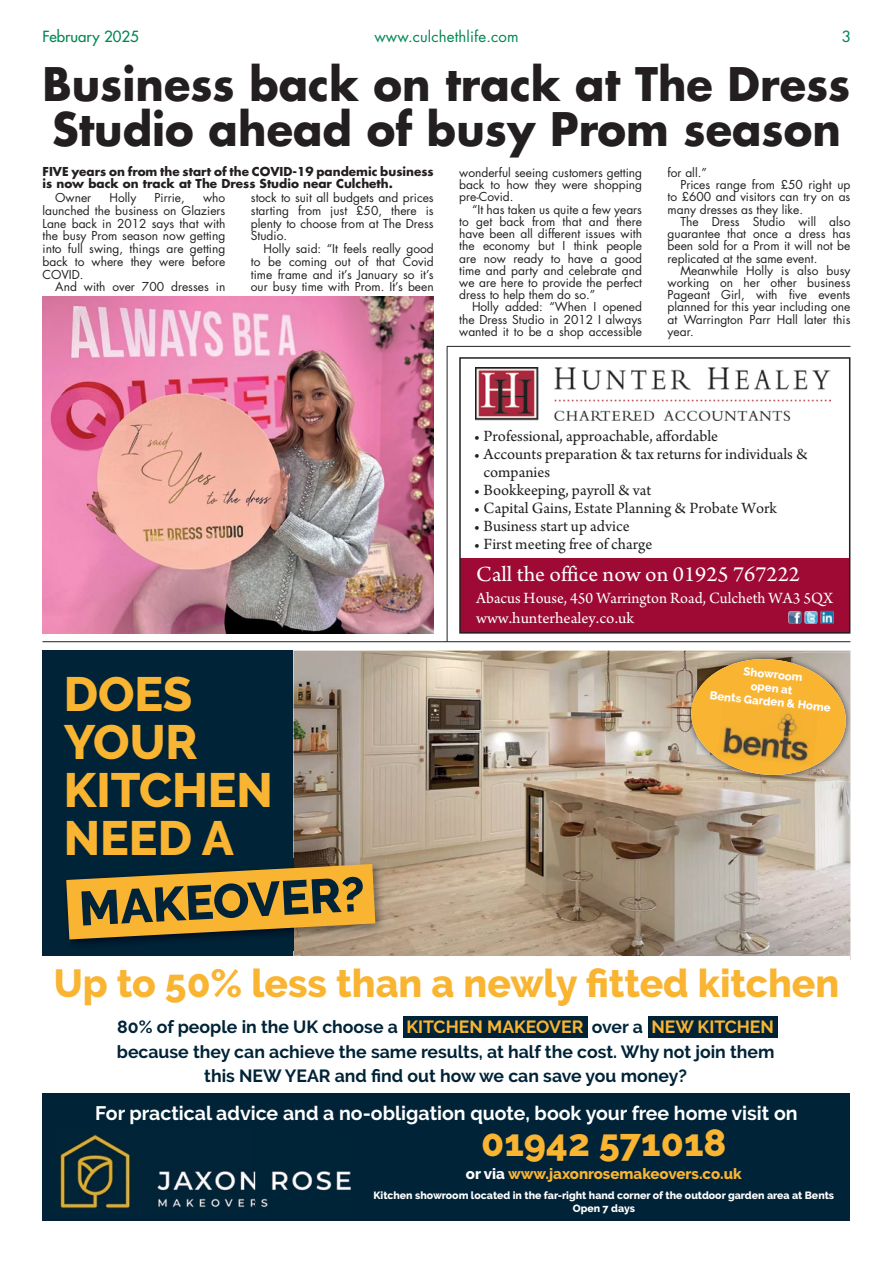
<style>
.page{position:relative;width:893px;height:1263px;background:#fff}
.page>*{position:absolute;margin:0;border:0;box-sizing:border-box;transform-origin:0 0}
.t1{font:800 48px/48px "Raleway";color:#f9b432}
.t2{font:800 48px "Raleway";color:#002337}
.t3{font:700 45px/45px "Futura Std";color:#231f20;scale:.96 1}
.t4{font:800 39px "Raleway";color:#f9b432}
.t5{font:800 37.8px "Raleway";color:#f9b432}
.t6{font:22.8px "Arno Pro";color:#fff}
.t7{font:700 19.5px "Raleway";color:#fff}
.t8{font:700 17.7px/24.6px "Raleway";color:#002337;text-align:center}
.t9{font:16.5px/18.1px "Arno Pro";color:#231f20}
.t10{font:16.5px/20.5px "Arno Pro";color:#fff}
.t11{font:800 15px "Raleway";color:#f9b432}
.t12{font:15px "Futura Std";letter-spacing:.01em;color:#008752}
.t13{font:500 15px "Futura Std";color:#008752}
.t14{font:12px/12.8px "Futura Std";color:#231f20;text-align:justify}
.t15{font:700 12px/12px "Futura Std";color:#231f20}
.t16{font:800 11.4px/13.6px "Raleway";color:#fff;text-align:center}
.t17{font:800 10.5px/13.5px "Raleway";color:#fff;text-align:center}
.s1{color:#f9b432}
.s2{color:#fff}
</style>
<div class="page">
<hr style="left:43px;top:641px;width:807px;height:1px;background:#231f20">
<hr style="left:447px;top:346px;width:403px;height:1px;background:#231f20">
<hr style="left:447px;top:346px;width:1px;height:296px;background:#231f20">
<div style="left:460px;top:558px;width:389px;height:75px;background:#9e0a34"></div>
<div style="left:459px;top:357px;width:391px;height:277px;border:2px solid #231f20"></div>
<img style="left:476px;top:367px;width:354px;height:54px">
<img style="left:804px;top:611px;width:30px;height:13px">
<img style="left:293px;top:651px;width:557px;height:305px">
<div style="left:43px;top:651px;width:250px;height:341px;background:#002337"></div>
<div style="left:43px;top:1081px;width:807px;height:139px;background:#002337"></div>
<img style="left:69px;top:859px;width:318px;height:92px">
<svg style="left:66px;top:864px;width:309px;height:75px;background:#cc9935"></svg>
<div style="left:43px;top:957px;width:807px;height:136px;background:#fff"></div>
<div style="left:648px;top:1016px;width:130px;height:22px;background:#002337"></div>
<div style="left:403px;top:1016px;width:184px;height:22px;background:#002337"></div>
<img style="left:59px;top:1134px;width:292px;height:75px">
<img style="left:685px;top:653px;width:165px;height:128px">
<svg style="left:688px;top:655px;width:161px;height:124px;background:#d8ac5b"></svg>
<img style="left:717px;top:703px;width:101px;height:63px">
<img style="left:43px;top:297px;width:391px;height:337px">
<p class="t13" style="left:43px;top:27px;width:98px">February 2025</p>
<p class="t12" style="left:374px;top:27px;width:146px">www.culchethlife.com</p>
<p class="t13" style="left:842px;top:27px;width:10px">3</p>
<h2 class="t3" style="left:43px;top:61px;width:843px">Business back on track at The Dress<br>Studio ahead of busy Prom season</h2>
<p class="t15" style="left:43px;top:165px;width:393px">FIVE years on from the start of the COVID-19 pandemic business is now back on track at The Dress Studio near Culcheth.</p>
<p class="t14" style="left:55px;top:192px;width:38px">Owner</p>
<p class="t14" style="left:110px;top:192px;width:28px">Holly</p>
<p class="t14" style="left:155px;top:192px;width:32px">Pirrie,</p>
<p class="t14" style="left:459px;top:166px;width:184px;line-height:12.3px">wonderful seeing customers getting back to how they were shopping pre-Covid.</p>
<p class="t14" style="left:459px;top:203px;width:184px;line-height:12.3px;text-indent:13px">“It has taken us quite a few years to get back from that and there have been all different issues with the economy but I think people are now ready to have a good time and party and celebrate and we are here to provide the perfect dress to help them do so.”</p>
<p class="t14" style="left:459px;top:301px;width:184px;line-height:12.3px;text-indent:13px">Holly added: “When I opened the Dress Studio in 2012 I always wanted it to be a shop accessible</p>
<p class="t14" style="left:668px;top:166px;width:41px">for all.”</p>
<p class="t14" style="left:680px;top:178px;width:172px">Prices range from £50 right up</p>
<p class="t14" style="left:668px;top:191px;width:184px">to £600 and visitors can try on as</p>
<p class="t14" style="left:668px;top:203px;width:137px">many dresses as they like.</p>
<p class="t14" style="left:680px;top:215px;width:172px">The Dress Studio will also</p>
<p class="t14" style="left:668px;top:227px;width:184px">guarantee that once a dress has</p>
<p class="t14" style="left:668px;top:240px;width:184px">been sold for a Prom it will not be</p>
<p class="t14" style="left:668px;top:252px;width:151px">replicated at the same event.</p>
<p class="t14" style="left:680px;top:264px;width:172px">Meanwhile Holly is also busy</p>
<p class="t14" style="left:668px;top:276px;width:184px">working on her other business</p>
<p class="t14" style="left:668px;top:289px;width:184px">Pageant Girl, with five events</p>
<p class="t14" style="left:668px;top:301px;width:184px">planned for this year including one</p>
<p class="t14" style="left:668px;top:313px;width:184px">at Warrington Parr Hall later this</p>
<p class="t14" style="left:668px;top:325px;width:28px">year.</p>
<p class="t14" style="left:43px;top:192px;width:184px;text-indent:161px">who launched the business on Glaziers Lane back in 2012 says that with the busy Prom season now getting into full swing, things are getting back to where they were before COVID.</p>
<p class="t14" style="left:55px;top:281px;width:172px">And with over 700 dresses in</p>
<p class="t14" style="left:251px;top:192px;width:184px">stock to suit all budgets and prices starting from just £50, there is plenty to choose from at The Dress Studio.</p>
<p class="t14" style="left:251px;top:242px;width:184px;text-indent:13px">Holly said: “It feels really good to be coming out of that Covid time frame and it’s January so it’s our busy time with Prom. It’s been</p>
<h3 class="t9" style="left:474px;top:427px;width:246px">• Professional, approachable, affordable</h3>
<h3 class="t9" style="left:483px;top:445px;width:326px;text-indent:-9px">• Accounts preparation &amp; tax returns for individuals &amp; companies</h3>
<h3 class="t9" style="left:474px;top:482px;width:179px">• Bookkeeping, payroll &amp; vat</h3>
<h3 class="t9" style="left:474px;top:500px;width:304px">• Capital Gains, Estate Planning &amp; Probate Work</h3>
<h3 class="t9" style="left:474px;top:518px;width:157px">• Business start up advice</h3>
<h3 class="t9" style="left:474px;top:536px;width:180px">• First meeting free of charge</h3>
<h1 class="t1" style="left:64px;top:670px;width:211px">DOES<br>YOUR<br>KITCHEN<br>NEED A</h1>
<h1 class="t2" style="left:78px;top:881px;width:288px;rotate:-3deg">MAKEOVER?</h1>
<h3 class="t6" style="left:476px;top:561px;width:325px">Call the office now on 01925 767222</h3>
<h3 class="t10" style="left:476px;top:588px;width:358px">Abacus House, 450 Warrington Road, Culcheth WA3 5QX www.hunterhealey.co.uk</h3>
<p class="t16" style="left:713px;top:661px;width:123px;rotate:6deg">Showroom<br>open at<br>Bents Garden &amp; Home</p>
<h3 class="t4" style="left:54px;top:961px;width:787px">Up to 50% less than a newly fitted kitchen</h3>
<h3 class="t8" style="left:117px;top:1014px;width:659px">80% of people in the UK choose a <span class="s1">KITCHEN MAKEOVER</span> over a <span class="s1">NEW KITCHEN </span>because they can achieve the same results, at half the cost. Why not join them this NEW YEAR and find out how we can save you money?</h3>
<h3 class="t7" style="left:95px;top:1102px;width:704px">For practical advice and a no-obligation quote, book your free home visit on</h3>
<h3 class="t5" style="left:481px;top:1121px;width:247px">01942 571018</h3>
<p class="t11" style="left:466px;top:1165px;width:277px"><span class="s2">or via</span> www.jaxonrosemakeovers.co.uk</p>
<p class="t17" style="left:373px;top:1188px;width:462px">Kitchen showroom located in the far-right hand corner of the outdoor garden area at Bents<br>Open 7 days</p>
</div>
